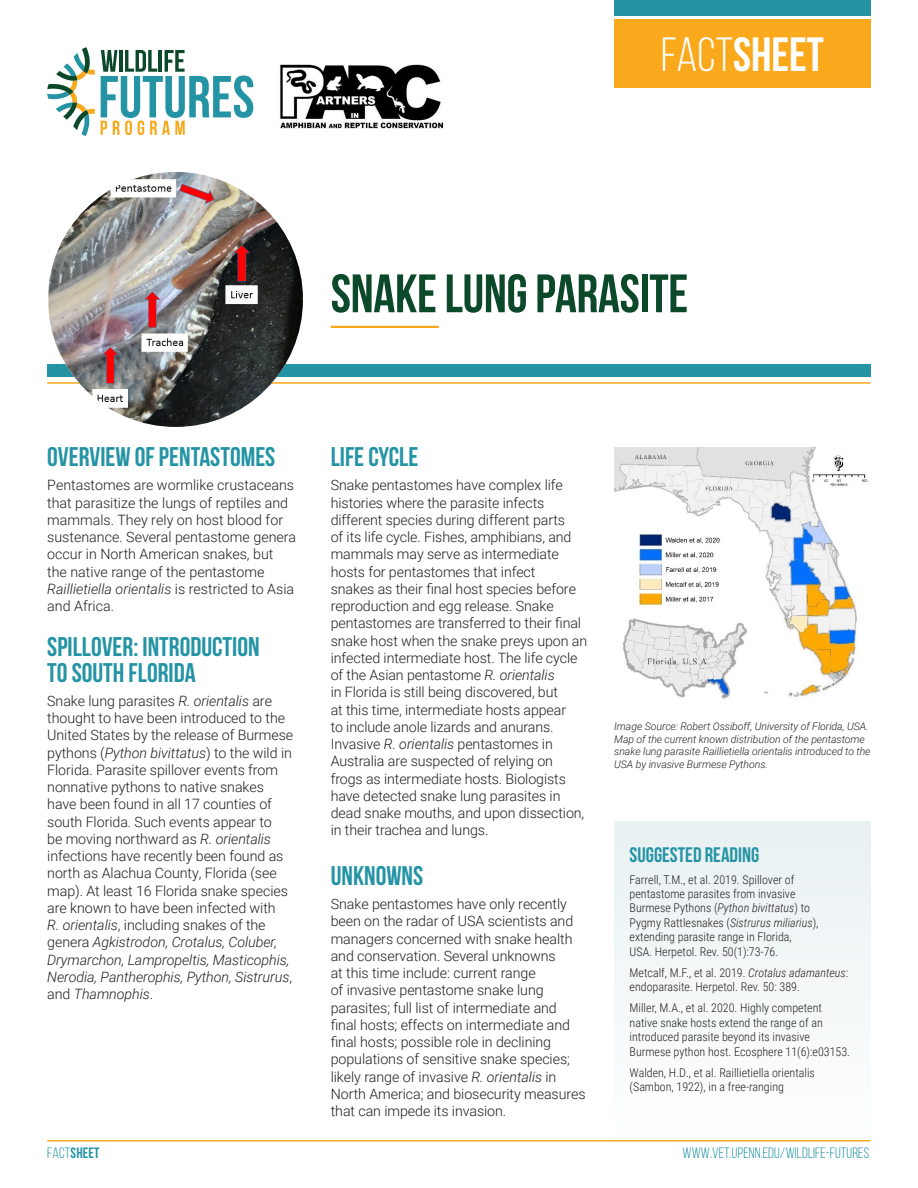
<style>
.page{position:relative;width:918px;height:1188px;background:#fff}
.page>*{position:absolute;margin:0;border:0;box-sizing:border-box;transform-origin:0 0}
.t1{font:700 54px "Bebas Neue";letter-spacing:-.005em;color:#0b492a}
.t2{font:700 48px "Bebas Neue";color:#fff}
.t3{font:700 27px/25.5px "Bebas Neue";color:#2494a5}
.t4{font:700 21px "Bebas Neue";color:#2494a5}
.t5{font:15px "Bebas Neue";letter-spacing:.01em;color:#2494a5}
.t6{font:700 15px "Bebas Neue";letter-spacing:.01em;color:#2494a5}
.t7{font:300 14.25px/17.2px "Roboto";letter-spacing:-.005em;color:#231f20}
.t8{font:300 12px/14.4px "Roboto Condensed";color:#231f20}
.t9{font:italic 300 10.5px/12.6px "Roboto";letter-spacing:-.005em;color:#231f20}
.s1{font-weight:400}
.s2{font-style:italic}
</style>
<div class="page">
<div style="left:614px;top:821px;width:257px;height:320px;background:#f3f7f8"></div>
<div style="left:614px;top:20px;width:257px;height:68px;background:#f9a91b"></div>
<div style="left:614px;top:0;width:257px;height:15px;background:#2494a5"></div>
<hr style="left:47px;top:1140px;width:823px;height:1px;background:#f9a91b">
<hr style="left:47px;top:382px;width:823px;height:2px;background:#f9a91b">
<div style="left:47px;top:364px;width:824px;height:13px;background:#2494a5"></div>
<hr style="left:331px;top:326px;width:108px;height:2px;background:#f9a91b">
<img style="left:48px;top:172px;width:255px;height:255px;border-radius:128px">
<img style="left:280px;top:64px;width:164px;height:65px">
<svg style="left:47px;top:47px;width:48px;height:89px"></svg>
<svg style="left:101px;top:50px;width:152px;height:85px"></svg>
<img style="left:614px;top:447px;width:254px;height:253px">
<p class="t2" style="left:661px;top:28px;width:164px"><span class="s1">FACT</span>SHEET</p>
<p class="t1" style="left:331px;top:264px;width:359px">SNAKE LUNG PARASITE</p>
<p class="t3" style="left:47px;top:444px;width:230px">OVERVIEW OF PENTASTOMES</p>
<p class="t7" style="left:47px;top:476px;width:250px">Pentastomes are wormlike crustaceans that parasitize the lungs of reptiles and mammals. They rely on host blood for sustenance. Several pentastome genera occur in North American snakes, but the native range of the pentastome <span class="s2">Raillietiella orientalis</span> is restricted to Asia and Africa.</p>
<p class="t3" style="left:47px;top:634px;width:214px">SPILLOVER: INTRODUCTION<br>TO SOUTH FLORIDA</p>
<p class="t7" style="left:47px;top:692px;width:248px">Snake lung parasites <span class="s2">R. orientalis</span> are thought to have been introduced to the United States by the release of Burmese pythons (<span class="s2">Python bivittatus</span>) to the wild in Florida. Parasite spillover events from nonnative pythons to native snakes have been found in all 17 counties of south Florida. Such events appear to<br>be moving northward as <span class="s2">R. orientalis </span>infections have recently been found as north as Alachua County, Florida (see map). At least 16 Florida snake species are known to have been infected with<br><span class="s2">R. orientalis</span>, including snakes of the genera <span class="s2">Agkistrodon, Crotalus, Coluber, Drymarchon, Lampropeltis, Masticophis, Nerodia, Pantherophis, Python, Sistrurus</span>, and <span class="s2">Thamnophis</span>.</p>
<p class="t3" style="left:331px;top:444px;width:89px">LIFE CYCLE</p>
<p class="t7" style="left:331px;top:476px;width:258px">Snake pentastomes have complex life histories where the parasite infects different species during different parts<br>of its life cycle. Fishes, amphibians, and mammals may serve as intermediate hosts for pentastomes that infect<br>snakes as their final host species before reproduction and egg release. Snake pentastomes are transferred to their final snake host when the snake preys upon an infected intermediate host. The life cycle of the Asian pentastome <span class="s2">R. orientalis<br></span>in Florida is still being discovered, but<br>at this time, intermediate hosts appear<br>to include anole lizards and anurans.<br>Invasive <span class="s2">R. orientalis</span> pentastomes in Australia are suspected of relying on frogs as intermediate hosts. Biologists have detected snake lung parasites in dead snake mouths, and upon dissection, in their trachea and lungs.</p>
<p class="t3" style="left:331px;top:863px;width:94px">UNKNOWNS</p>
<p class="t7" style="left:331px;top:895px;width:256px">Snake pentastomes have only recently been on the radar of USA scientists and managers concerned with snake health and conservation. Several unknowns<br>at this time include: current range<br>of invasive pentastome snake lung parasites; full list of intermediate and final hosts; effects on intermediate and final hosts; possible role in declining populations of sensitive snake species; likely range of invasive <span class="s2">R. orientalis</span> in North America; and biosecurity measures that can impede its invasion.</p>
<p class="t9" style="left:614px;top:720px;width:258px">Image Source: Robert Ossiboff, University of Florida, USA.<br>Map of the current known distribution of the pentastome snake lung parasite Raillietiella orientalis introduced to the USA by invasive Burmese Pythons.</p>
<p class="t4" style="left:630px;top:844px;width:131px">SUGGESTED READING</p>
<p class="t8" style="left:630px;top:872px;width:190px">Farrell, T.M., et al. 2019. Spillover of pentastome parasites from invasive Burmese Pythons (<span class="s2">Python bivittatus</span>) to Pygmy Rattlesnakes (<span class="s2">Sistrurus miliarius</span>), extending parasite range in Florida,<br>USA. Herpetol. Rev. 50(1):73-76.</p>
<p class="t8" style="left:630px;top:965px;width:220px">Metcalf, M.F., et al. 2019. <span class="s2">Crotalus adamanteus</span>: endoparasite. Herpetol. Rev. 50: 389.</p>
<p class="t8" style="left:630px;top:1000px;width:222px">Miller, M.A., et al. 2020. Highly competent native snake hosts extend the range of an introduced parasite beyond its invasive Burmese python host. Ecosphere 11(6):e03153.</p>
<p class="t8" style="left:630px;top:1065px;width:187px">Walden, H.D., et al. Raillietiella orientalis (Sambon, 1922), in a free-ranging</p>
<p class="t6" style="left:47px;top:1144px;width:54px"><span class="s1">FACT</span>SHEET</p>
<p class="t5" style="left:683px;top:1145px;width:188px">WWW.VET.UPENN.EDU/WILDLIFE-FUTURES</p>
</div>
